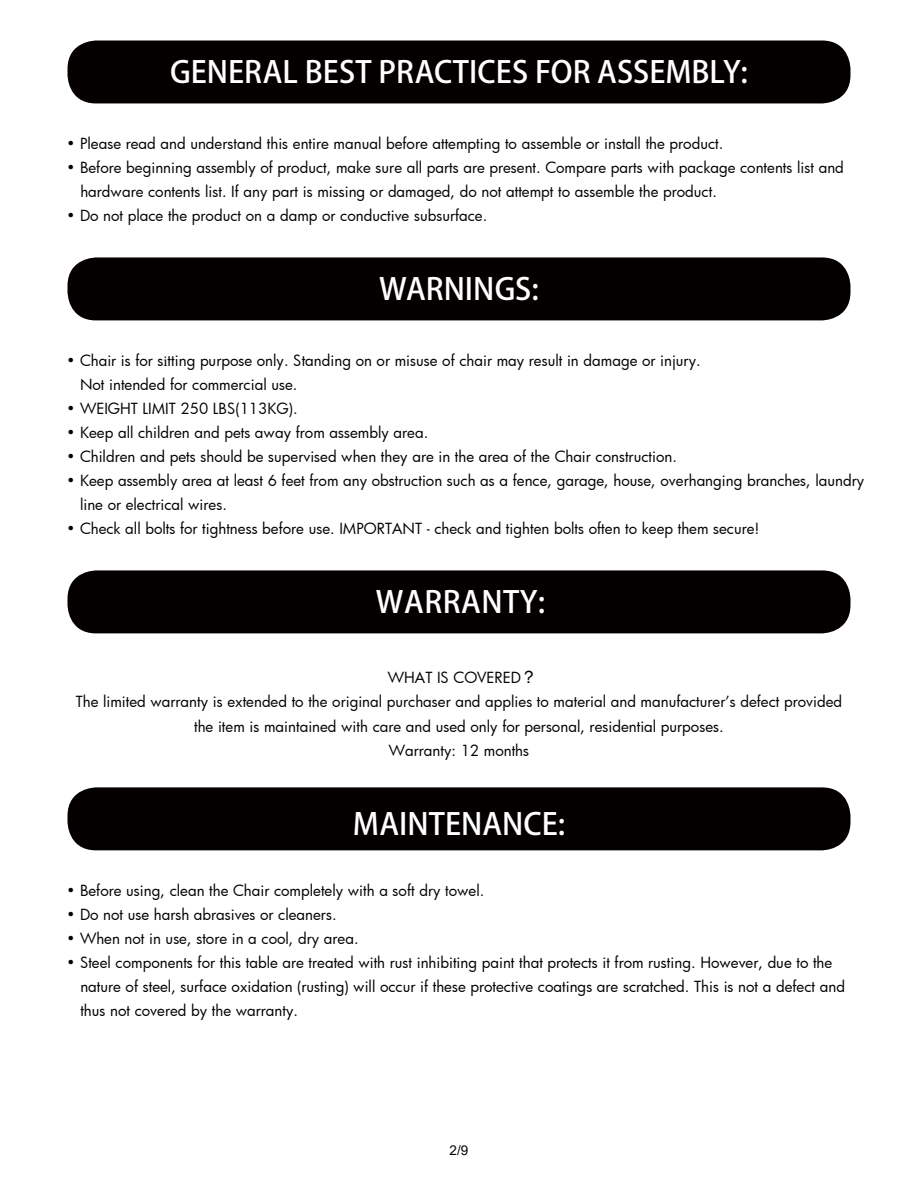
<style>
.page{position:relative;width:918px;height:1188px;background:#fff}
.page>*{position:absolute;margin:0;border:0;box-sizing:border-box;transform-origin:0 0}
.t1{font:30px "Futura Bol G Bpc EUC H";color:#fff}
.t2{font:15px/24px "Futura";color:#040000}
.t3{font:13.5px "Arial";color:#040000}
.s1{font-family:"Minion Pro"}
.s2{font-family:"Franklin Gothic";font-size:18px}
</style>
<div class="page">
<div style="left:68px;top:570px;width:782px;height:63px;background:#050000;border-radius:28px"></div>
<div style="left:68px;top:787px;width:782px;height:63px;background:#050000;border-radius:28px"></div>
<div style="left:68px;top:257px;width:782px;height:63px;background:#050000;border-radius:28px"></div>
<div style="left:68px;top:40px;width:782px;height:63px;background:#050000;border-radius:28px"></div>
<h1 class="t1" style="left:170px;top:54px;width:579px">GENERAL BEST PRACTICES FOR ASSEMBLY:</h1>
<p class="t2" style="left:67px;top:131px;width:658px">• Please read and understand this entire manual before attempting to assemble or install the product.</p>
<p class="t2" style="left:80px;top:155px;width:765px;text-indent:-14px">• Before beginning assembly of product, make sure all parts are present. Compare parts with package contents list and hardware contents list. If any part is missing or damaged, do not attempt to assemble the product.</p>
<p class="t2" style="left:67px;top:203px;width:422px">• Do not place the product on a damp or conductive subsurface.</p>
<h1 class="t1" style="left:379px;top:271px;width:161px">WARNINGS:</h1>
<p class="t2" style="left:80px;top:347px;width:622px;line-height:24.5px;text-indent:-13px">• Chair is for s<span class="s1">i</span>tting purpose only. Standing on or misuse of chair may result in damage or injury.<br>Not intended for commercial use.</p>
<p class="t2" style="left:67px;top:396px;width:233px">• WEIGHT LIMIT 250 LBS(113KG).</p>
<p class="t2" style="left:67px;top:420px;width:363px">• Keep all children and pets away from assembly area.</p>
<p class="t2" style="left:67px;top:444px;width:612px">• Children and pets should be supervised when they are in the area of the Chair construction.</p>
<p class="t2" style="left:80px;top:468px;width:786px;text-indent:-13px">• Keep assembly area at least 6 feet from any obstruction such as a fence, garage, house, overhanging branches, laundry line or electrical wires.</p>
<p class="t2" style="left:67px;top:516px;width:695px">• Check all bolts for tightness before use. IMPORTANT - check and tighten bolts often to keep them secure!</p>
<h1 class="t1" style="left:376px;top:584px;width:171px">WARRANTY:</h1>
<p class="t2" style="left:76px;top:665px;width:768px;text-align:center">WHAT IS COVERED <span class="s2">?<br></span>The limited warranty is extended to the original purchaser and applies to material and manufacturer’s defect provided the item is maintained with care and used only for personal, residential purposes.<br>Warranty: 12 months</p>
<h1 class="t1" style="left:353px;top:806px;width:214px">MAINTENANCE:</h1>
<p class="t2" style="left:67px;top:878px;width:419px">• Before using, clean the Chair completely with a soft dry towel.</p>
<p class="t2" style="left:67px;top:902px;width:272px">• Do not use harsh abrasives or cleaners.</p>
<p class="t2" style="left:67px;top:926px;width:294px">• When not in use, store in a cool, dry area.</p>
<p class="t2" style="left:80px;top:950px;width:766px;text-indent:-14px">• Steel components for this table are treated with rust inhibiting paint that protects it from rusting. However, due to the nature of steel, surface oxidation (rusting) will occur if these protective coatings are scratched. This is not a defect and thus not covered by the warranty.</p>
<p class="t3" style="left:450px;top:1141px;width:20px">2/9</p>
</div>
